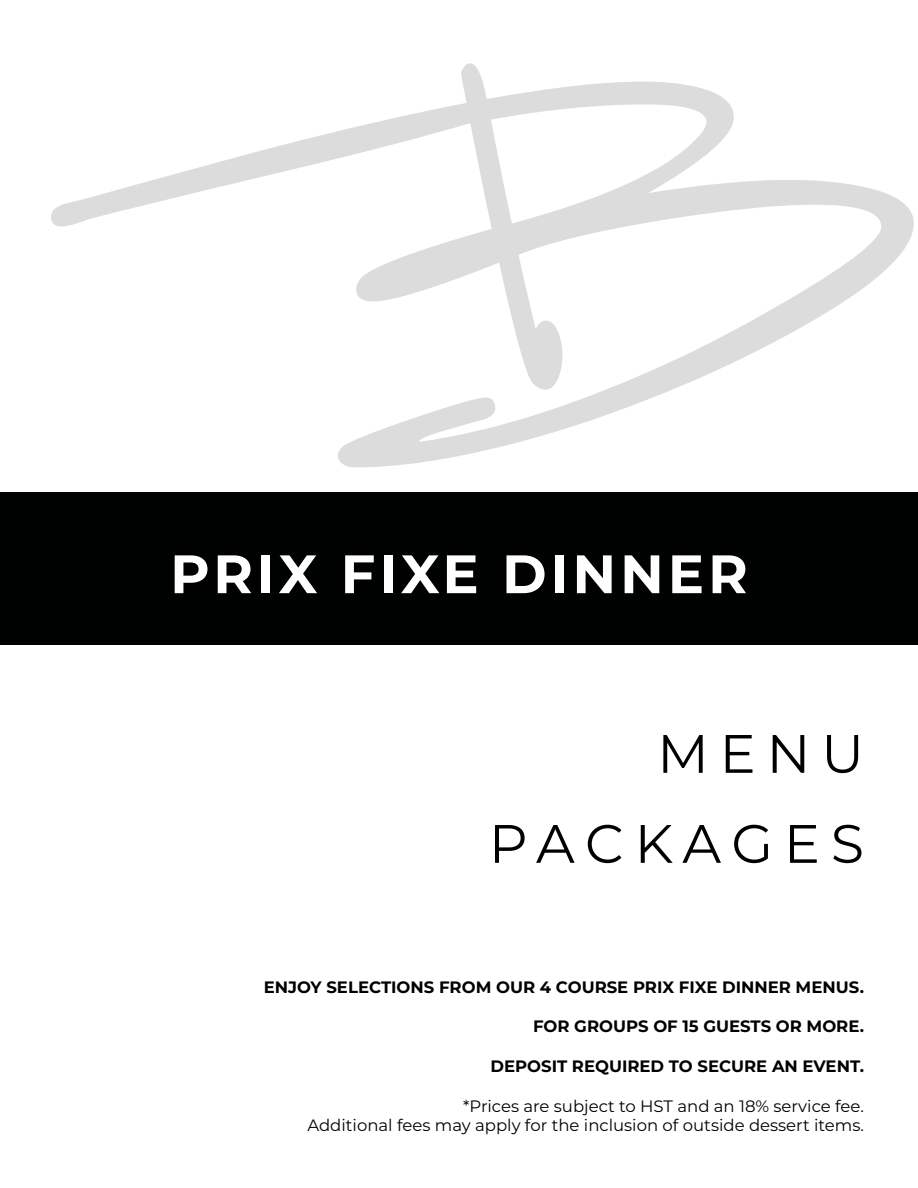
<style>
.page{position:relative;width:918px;height:1188px;background:#fff}
.page>*{position:absolute;margin:0;border:0;box-sizing:border-box;transform-origin:0 0}
.t1{font:700 54px "Montserrat";letter-spacing:.075em;color:#fff}
.t2{font:54px/90px "Montserrat";letter-spacing:.2em;color:#000;text-align:right}
.t3{font:700 16.5px "Montserrat";color:#000}
.t4{font:16.5px/19.8px "Montserrat";color:#000;text-align:right}
</style>
<div class="page">
<svg style="left:51px;top:63px;width:863px;height:404px"></svg>
<div style="left:0;top:492px;width:918px;height:152px;background:#000101"></div>
<h1 class="t1" style="left:170px;top:535px;width:579px">PRIX FIXE DINNER</h1>
<h1 class="t2" style="left:489px;top:707px;width:377px">MENU<br>PACKAGES</h1>
<p class="t3" style="left:264px;top:975px;width:602px">ENJOY SELECTIONS FROM OUR 4 COURSE PRIX FIXE DINNER MENUS.</p>
<p class="t3" style="left:533px;top:1015px;width:332px">FOR GROUPS OF 15 GUESTS OR MORE.</p>
<p class="t3" style="left:490px;top:1054px;width:375px">DEPOSIT REQUIRED TO SECURE AN EVENT.</p>
<p class="t4" style="left:307px;top:1095px;width:558px">*Prices are subject to HST and an 18% service fee.<br>Additional fees may apply for the inclusion of outside dessert items.</p>
</div>
